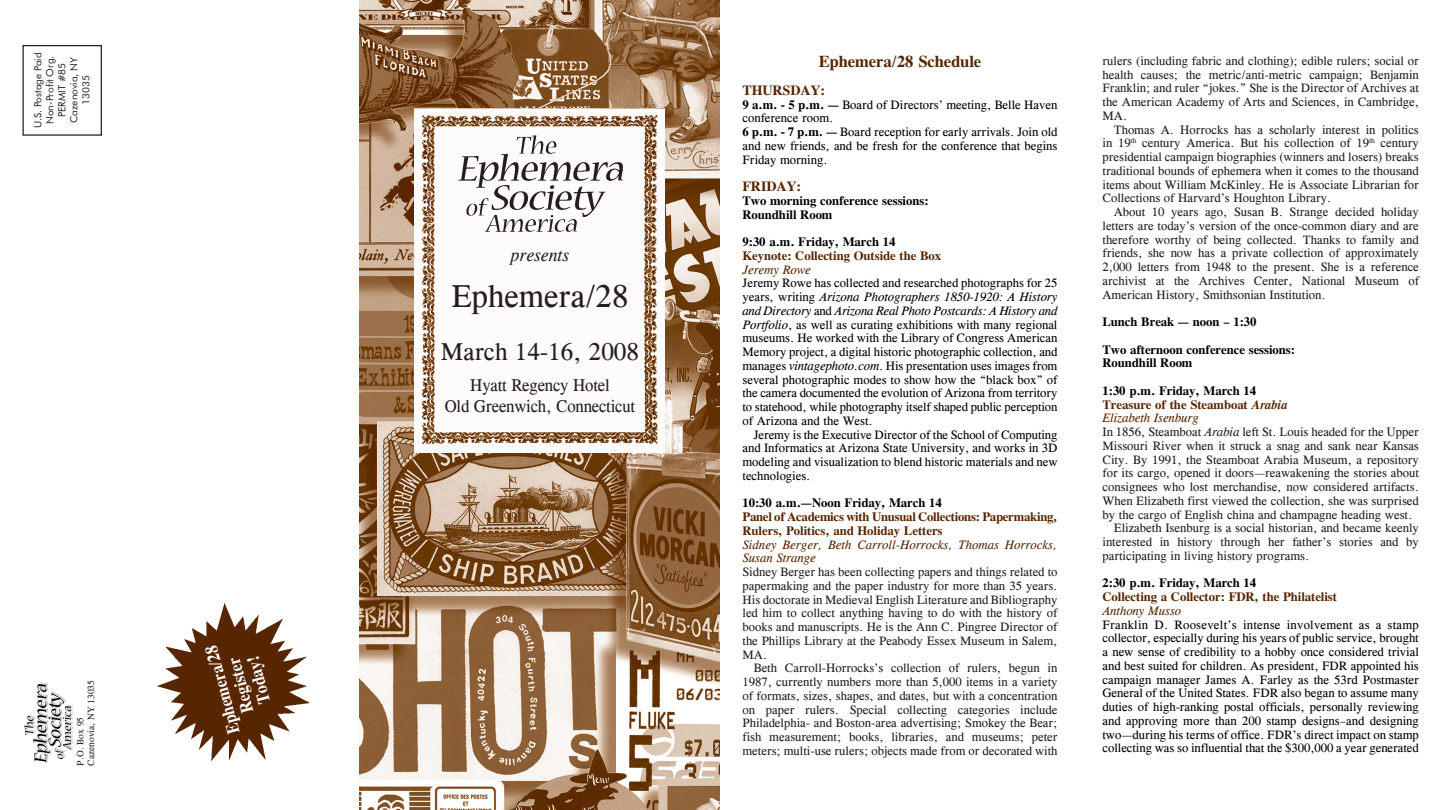
<style>
.page{position:relative;width:1440px;height:810px;background:#fff}
.page>*{position:absolute;margin:0;border:0;box-sizing:border-box;transform-origin:0 0}
.t1{font:32.5px "Cg Times";color:#231f20}
.t2{font:25px "Cg Times";color:#231f20}
.t3{font:17.5px "Cg Times";letter-spacing:-.01em;color:#231f20;scale:.95 1}
.t4{font:700 17.5px "Cg Times";color:#fff;scale:.9 1}
.t5{font:italic 17.5px "Cg Times";color:#231f20}
.t6{font:700 16.25px "Cg Times";color:#572500}
.t7{font:700 13.75px "Cg Times";color:#572500}
.Plain_Text{font:12.5px/13.8px "Cg Times";color:#231f20;text-align:justify}
.t8{font:12.5px/13.8px "Cg Times";color:#000;text-align:justify}
.Body_Text_Indent{font:12.5px/13.8px "Cg Times";color:#231f20;text-align:justify}
.t9{font:700 12.5px "Cg Times";color:#000}
.Plain_Text-2{font:700 12.5px/13.8px "Cg Times";color:#572500}
.Plain_Text-3{font:italic 12.5px/13.8px "Cg Times";color:#572500}
.t10{font:10px "Futura BT";color:#231f20}
.t11{font:9.38px "Cg Times";color:#231f20}
.s1{font-weight:700}
.s2{font-style:italic}
</style>
<div class="page">
<div style="left:22px;top:45px;width:80px;height:91px;border:1px solid #231f20"></div>
<img style="left:360px;top:0;width:360px;height:810px">
<img style="left:414px;top:109px;width:251px;height:343px">
<img style="left:24px;top:683px;width:49px;height:80px">
<img style="left:158px;top:604px;width:152px;height:157px">
<img style="left:459px;top:136px;width:164px;height:96px">
<p class="t10" style="left:32px;top:128px;width:77px;rotate:-90deg">U.S. Postage Paid</p>
<p class="t10" style="left:44px;top:124px;width:70px;rotate:-90deg">Non-Profit Org.</p>
<p class="t10" style="left:56px;top:117px;width:56px;rotate:-90deg">PERMIT #85</p>
<p class="t10" style="left:68px;top:123px;width:67px;rotate:-90deg">Cazenovia, NY</p>
<p class="t10" style="left:80px;top:105px;width:31px;rotate:-90deg">13035</p>
<p class="t11" style="left:86px;top:766px;width:87px;rotate:-90deg">Cazenovia, NY 13035</p>
<p class="t11" style="left:75px;top:766px;width:50px;rotate:-90deg">P.O. Box 95</p>
<p class="t4" style="left:224px;top:737px;width:103px;rotate:-105deg">Ephemera/28</p>
<p class="t4" style="left:255px;top:706px;width:55px;rotate:-105deg">Today!</p>
<p class="t4" style="left:238px;top:715px;width:64px;rotate:-105deg">Register</p>
<p class="t5" style="left:511px;top:245px;width:60px">presents</p>
<p class="t1" style="left:452px;top:278px;width:178px">Ephemera/28</p>
<p class="t2" style="left:441px;top:337px;width:200px">March 14-16, 2008</p>
<p class="t3" style="left:470px;top:375px;width:148px">Hyatt Regency Hotel</p>
<p class="t3" style="left:445px;top:396px;width:202px">Old Greenwich, Connecticut</p>
<p class="t6" style="left:819px;top:52px;width:164px">Ephemera/28 Schedule</p>
<p class="t7" style="left:742px;top:82px;width:84px">THURSDAY:</p>
<p class="t8" style="left:742px;top:98px;width:316px"><span class="s1">9 a.m. - 5 p.m. —</span> Board of Directors’ meeting, Belle Haven conference room.</p>
<p class="t8" style="left:742px;top:125px;width:317px"><span class="s1">6 p.m. - 7 p.m. —</span> Board reception for early arrivals. Join old and new friends, and be fresh for the conference that begins Friday morning.</p>
<p class="t7" style="left:742px;top:178px;width:60px">FRIDAY:</p>
<p class="t9" style="left:742px;top:193px;width:188px">Two morning conference sessions:</p>
<p class="t9" style="left:742px;top:207px;width:92px">Roundhill Room</p>
<p class="t9" style="left:742px;top:234px;width:155px">9:30 a.m. Friday, March 14</p>
<p class="Plain_Text-2" style="left:742px;top:249px;width:200px">Keynote: Collecting Outside the Box</p>
<p class="Plain_Text-3" style="left:742px;top:263px;width:70px">Jeremy Rowe</p>
<p class="t8" style="left:742px;top:276px;width:317px">Jeremy Rowe has collected and researched photographs for 25 years, writing <span class="s2">Arizona Photographers 1850-1920: A History and Directory</span> and <span class="s2">Arizona Real Photo Postcards: A History and Portfolio</span>, as well as curating exhibitions with many regional museums. He worked with the Library of Congress American Memory project, a digital historic photographic collection, and manages <span class="s2">vintagephoto.com</span>. His presentation uses images from several photographic modes to show how the “black box” of the camera documented the evolution of Arizona from territory to statehood, while photography itself shaped public perception of Arizona and the West.</p>
<p class="t8" style="left:742px;top:428px;width:317px;text-indent:11px">Jeremy is the Executive Director of the School of Computing and Informatics at Arizona State University, and works in 3D modeling and visualization to blend historic materials and new technologies.</p>
<p class="t9" style="left:742px;top:496px;width:201px">10:30 a.m.—Noon Friday, March 14</p>
<p class="Plain_Text-2" style="left:742px;top:510px;width:317px">Panel of Academics with Unusual Collections: Papermaking,<br>Rulers, Politics, and Holiday Letters</p>
<p class="Plain_Text-3" style="left:742px;top:538px;width:317px">Sidney Berger, Beth Carroll-Horrocks, Thomas Horrocks,<br>Susan Strange</p>
<p class="Body_Text_Indent" style="left:742px;top:565px;width:317px">Sidney Berger has been collecting papers and things related to papermaking and the paper industry for more than 35 years.<br>His doctorate in Medieval English Literature and Bibliography led him to collect anything having to do with the history of books and manuscripts. He is the Ann C. Pingree Director of the Phillips Library at the Peabody Essex Museum in Salem, MA.</p>
<p class="Plain_Text" style="left:742px;top:661px;width:317px;text-indent:11px">Beth Carroll-Horrocks’s collection of rulers, begun in 1987, currently numbers more than 5,000 items in a variety of formats, sizes, shapes, and dates, but with a concentration on paper rulers. Special collecting categories include Philadelphia- and Boston-area advertising; Smokey the Bear; fish measurement; books, libraries, and museums; peter meters; multi-use rulers; objects made from or decorated with</p>
<p class="Plain_Text" style="left:1102px;top:54px;width:318px">rulers (including fabric and clothing); edible rulers; social or health causes; the metric/anti-metric campaign; Benjamin Franklin; and ruler “jokes.” She is the Director of Archives at the American Academy of Arts and Sciences, in Cambridge, MA.</p>
<p class="Plain_Text" style="left:1102px;top:123px;width:318px;text-indent:11px">Thomas A. Horrocks has a scholarly interest in politics in 19<sup>th</sup> century America. But his collection of 19<sup>th</sup> century presidential campaign biographies (winners and losers) breaks traditional bounds of ephemera when it comes to the thousand items about William McKinley. He is Associate Librarian for Collections of Harvard’s Houghton Library.</p>
<p class="Plain_Text" style="left:1102px;top:205px;width:318px;text-indent:11px">About 10 years ago, Susan B. Strange decided holiday letters are today’s version of the once-common diary and are therefore worthy of being collected. Thanks to family and friends, she now has a private collection of approximately 2,000 letters from 1948 to the present. She is a reference archivist at the Archives Center, National Museum of American History, Smithsonian Institution.</p>
<p class="t9" style="left:1102px;top:314px;width:156px">Lunch Break — noon – 1:30</p>
<p class="t9" style="left:1102px;top:342px;width:194px">Two afternoon conference sessions:</p>
<p class="t9" style="left:1102px;top:356px;width:92px">Roundhill Room</p>
<p class="t9" style="left:1102px;top:383px;width:155px">1:30 p.m. Friday, March 14</p>
<p class="Plain_Text-2" style="left:1102px;top:397px;width:186px">Treasure of the Steamboat <span class="s2">Arabia</span></p>
<p class="Plain_Text-3" style="left:1102px;top:411px;width:98px">Elizabeth Isenburg</p>
<p class="Plain_Text" style="left:1102px;top:425px;width:318px">In 1856, Steamboat <span class="s2">Arabia</span> left St. Louis headed for the Upper Missouri River when it struck a snag and sank near Kansas City. By 1991, the Steamboat Arabia Museum, a repository for its cargo, opened it doors—reawakening the stories about consignees who lost merchandise, now considered artifacts.<br>When Elizabeth first viewed the collection, she was surprised by the cargo of English china and champagne heading west.</p>
<p class="Plain_Text" style="left:1102px;top:521px;width:318px;text-indent:11px">Elizabeth Isenburg is a social historian, and became keenly interested in history through her father’s stories and by participating in living history programs.</p>
<p class="t9" style="left:1102px;top:576px;width:155px">2:30 p.m. Friday, March 14</p>
<p class="Plain_Text-2" style="left:1102px;top:590px;width:236px">Collecting a Collector: FDR, the Philatelist</p>
<p class="Plain_Text-3" style="left:1102px;top:604px;width:80px">Anthony Musso</p>
<p class="t8" style="left:1102px;top:618px;width:318px">Franklin D. Roosevelt’s intense involvement as a stamp collector, especially during his years of public service, brought a new sense of credibility to a hobby once considered trivial and best suited for children. As president, FDR appointed his campaign manager James A. Farley as the 53rd Postmaster General of the United States. FDR also began to assume many duties of high-ranking postal officials, personally reviewing and approving more than 200 stamp designs–and designing two—during his terms of office. FDR’s direct impact on stamp collecting was so influential that the $300,000 a year generated</p>
</div>
